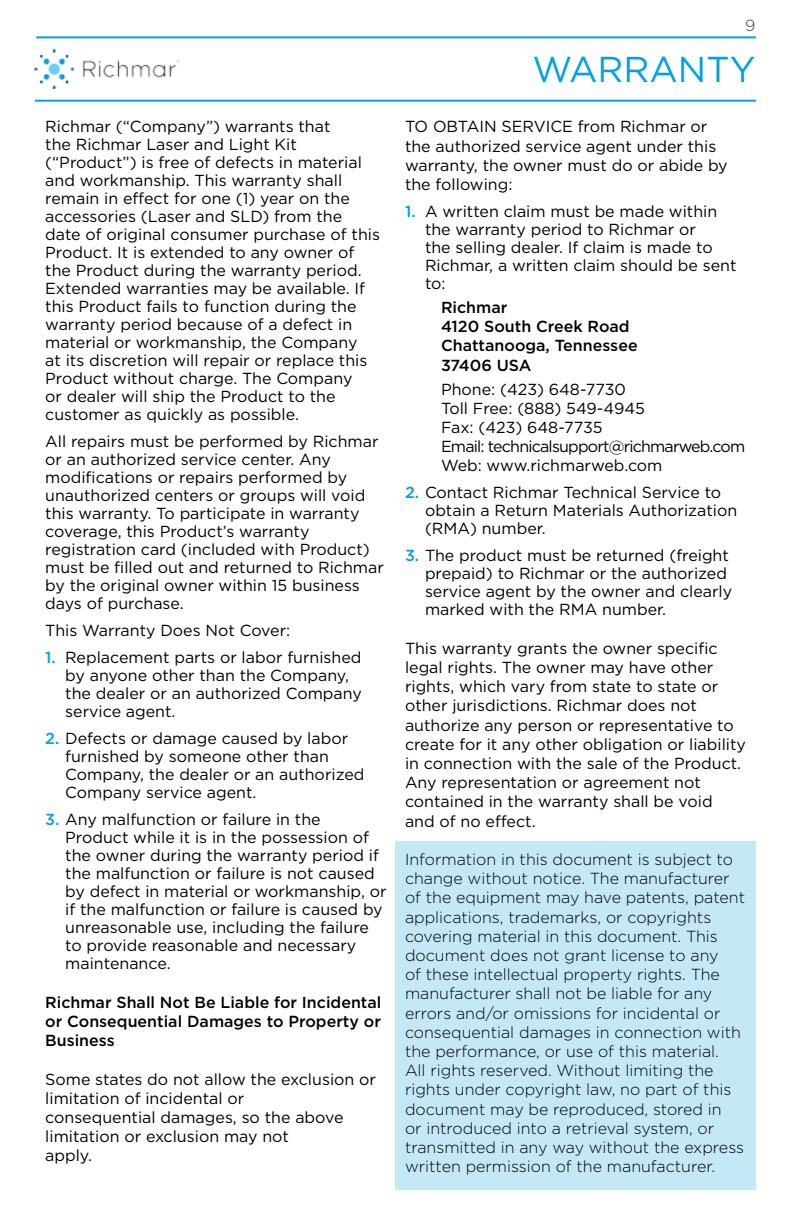
<style>
.page{position:relative;width:792px;height:1224px;background:#fff}
.page>*{position:absolute;margin:0;border:0;box-sizing:border-box;transform-origin:0 0}
.t1{font:36px "Gotham";color:#00a1df}
.t2{font:16px/18px "Gotham";color:#000}
.t3{font:300 16px/19.2px "Gotham";color:#000}
.t4{font:500 16px/19.2px "Gotham";color:#000;text-align:justify}
.t5{font:300 16px "Gotham";color:#333e48}
.s1{font-weight:500;color:#00a1df}
</style>
<div class="page">
<div style="left:396px;top:842px;width:360px;height:348px;background:#c5e8f6"></div>
<img style="left:35px;top:49px;width:144px;height:40px">
<hr style="left:35px;top:100px;width:721px;height:2px;background:#00a1df">
<hr style="left:36px;top:36px;width:720px;height:2px;background:#00a1df">
<p class="t2" style="left:45px;top:117px;width:336px">Richmar (“Company”) warrants that<br>the Richmar Laser and Light Kit (“Product”) is free of defects in material and workmanship. This warranty shall remain in effect for one (1) year on the accessories (Laser and SLD) from the date of original consumer purchase of this Product. It is extended to any owner of the Product during the warranty period.<br>Extended warranties may be available. If this Product fails to function during the warranty period because of a defect in material or workmanship, the Company<br>at its discretion will repair or replace this Product without charge. The Company<br>or dealer will ship the Product to the customer as quickly as possible.</p>
<p class="t2" style="left:45px;top:432px;width:340px">All repairs must be performed by Richmar or an authorized service center. Any modifications or repairs performed by unauthorized centers or groups will void this warranty. To participate in warranty coverage, this Product’s warranty registration card (included with Product) must be filled out and returned to Richmar by the original owner within 15 business days of purchase.</p>
<p class="t2" style="left:45px;top:621px;width:246px">This Warranty Does Not Cover:</p>
<p class="t2" style="left:65px;top:648px;width:298px;text-indent:-20px"><span class="s1">1.</span> Replacement parts or labor furnished by anyone other than the Company, the dealer or an authorized Company service agent.</p>
<p class="t2" style="left:65px;top:729px;width:301px;text-indent:-20px"><span class="s1">2.</span> Defects or damage caused by labor furnished by someone other than<br>Company, the dealer or an authorized<br>Company service agent.</p>
<p class="t2" style="left:65px;top:810px;width:323px;text-indent:-20px"><span class="s1">3.</span> Any malfunction or failure in the Product while it is in the possession of the owner during the warranty period if the malfunction or failure is not caused by defect in material or workmanship, or if the malfunction or failure is caused by unreasonable use, including the failure to provide reasonable and necessary maintenance.</p>
<p class="t4" style="left:45px;top:992px;width:338px">Richmar Shall Not Be Liable for Incidental or Consequential Damages to Property or Business</p>
<p class="t2" style="left:45px;top:1069px;width:332px;line-height:19.2px">Some states do not allow the exclusion or limitation of incidental or<br>consequential damages, so the above limitation or exclusion may not<br>apply.</p>
<p class="t5" style="left:745px;top:15px;width:12px">9</p>
<h1 class="t1" style="left:532px;top:47px;width:225px">WARRANTY</h1>
<p class="t2" style="left:405px;top:117px;width:324px;line-height:19.2px">TO OBTAIN SERVICE from Richmar or the authorized service agent under this warranty, the owner must do or abide by the following:</p>
<p class="t2" style="left:425px;top:202px;width:313px;text-indent:-20px"><span class="s1">1.</span> A written claim must be made within the warranty period to Richmar or<br>the selling dealer. If claim is made to<br>Richmar, a written claim should be sent to:</p>
<p class="t4" style="left:441px;top:298px;width:198px;text-align:left">Richmar<br>4120 South Creek Road<br>Chattanooga, Tennessee<br>37406 USA</p>
<p class="t2" style="left:441px;top:379px;width:306px;line-height:19.2px">Phone: (423) 648-7730<br>Toll Free: (888) 549-4945<br>Fax: (423) 648-7735<br>Email: technicalsupport@richmarweb.com<br>Web: www.richmarweb.com</p>
<p class="t2" style="left:425px;top:483px;width:314px;text-indent:-20px"><span class="s1">2.</span> Contact Richmar Technical Service to obtain a Return Materials Authorization (RMA) number.</p>
<p class="t2" style="left:425px;top:546px;width:309px;text-indent:-20px"><span class="s1">3.</span> The product must be returned (freight prepaid) to Richmar or the authorized service agent by the owner and clearly marked with the RMA number.</p>
<p class="t2" style="left:405px;top:638px;width:343px;line-height:19.2px">This warranty grants the owner specific legal rights. The owner may have other rights, which vary from state to state or other jurisdictions. Richmar does not authorize any person or representative to create for it any other obligation or liability in connection with the sale of the Product.<br>Any representation or agreement not contained in the warranty shall be void and of no effect.</p>
<p class="t3" style="left:405px;top:849px;width:342px">Information in this document is subject to change without notice. The manufacturer of the equipment may have patents, patent applications, trademarks, or copyrights covering material in this document. This document does not grant license to any<br>of these intellectual property rights. The manufacturer shall not be liable for any errors and/or omissions for incidental or consequential damages in connection with the performance, or use of this material.<br>All rights reserved. Without limiting the rights under copyright law, no part of this document may be reproduced, stored in<br>or introduced into a retrieval system, or transmitted in any way without the express written permission of the manufacturer.</p>
</div>
